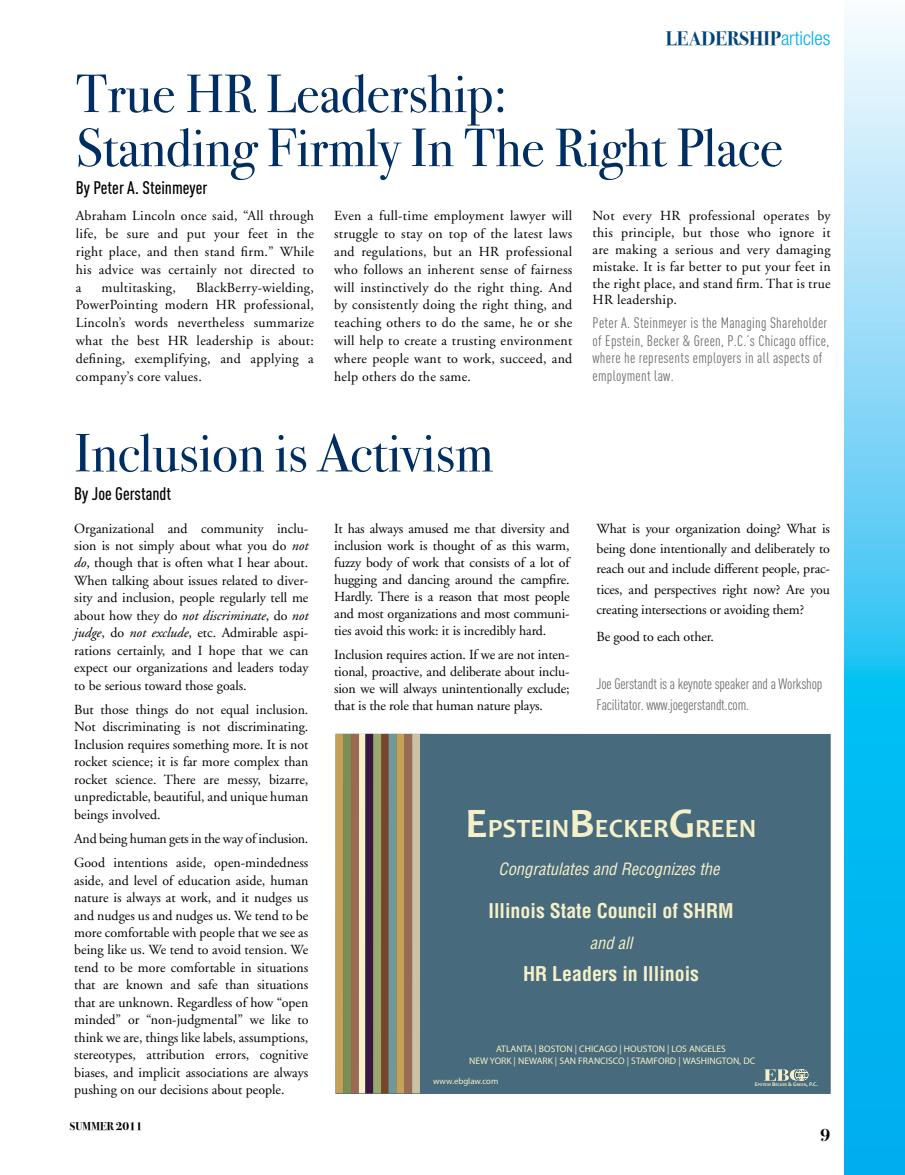
<style>
.page{position:relative;width:905px;height:1175px;background:#fff}
.page>*{position:absolute;margin:0;border:0;box-sizing:border-box;transform-origin:0 0}
.t1{font:54px/54px "Bodoni Svty Two ITCTT Book";color:#002d62}
.t2{font:700 26.55px "Candara";color:#f5f0c9}
.t3{font:700 condensed 19.8px "Helvetica";color:#f5f0c9}
.t4{font:19.5px "Bodoni Svty Two OSITCTT Bold";color:#00447c}
.t5{font:500 condensed 18px "DIN Pro";color:#000}
.t6{font:18px "Bodoni Svty Two OSITCTT Bold";color:#000}
.t7{font:italic condensed 16.5px "Helvetica";color:#f5f0c9}
.t8{font:15px/17.4px "DIN Cond";letter-spacing:.02em;color:#6d6e71}
.t9{font:15px/21px "DIN Cond";letter-spacing:-.01em;color:#6d6e71}
.t10{font:13.8px/17.4px "Adobe Garamond";color:#000;text-align:justify}
.t11{font:13.8px "Adobe Garamond";letter-spacing:.02em;color:#000}
.t12{font:11.25px "Bodoni Svty Two ITCTT Bold";color:#000}
.t13{font:9.45px/12.3px "Myriad Pro";color:#f5f0c9;text-align:center}
.t14{font:8.7px "Myriad Pro";color:#f5f0c9}
.t15{font:700 4.2px "Candara";color:#f5f0c9}
.s1{font-family:"Helvetica Neue";font-weight:300;font-stretch:condensed;color:#00aeef}
.s2{font-style:italic}
.s3{font-size:11.85px}
.s4{font-size:42.15px}
.s5{font-size:5.55px}
</style>
<div class="page">
<svg style="left:844px;top:15px;width:60px;height:1159px;background:#54ccf5"></svg>
<div style="left:428px;top:734px;width:402px;height:359px;background:#476a7c"></div>
<svg style="left:335px;top:734px;width:8px;height:359px;background:#c1a25c"></svg>
<div style="left:343px;top:734px;width:8px;height:359px;background:#7e8d52"></div>
<div style="left:351px;top:734px;width:8px;height:359px;background:#9a6a54"></div>
<div style="left:359px;top:734px;width:6px;height:359px;background:#f5f0c9"></div>
<div style="left:381px;top:734px;width:7px;height:359px;background:#77442c"></div>
<div style="left:388px;top:734px;width:8px;height:359px;background:#6e9997"></div>
<div style="left:396px;top:734px;width:8px;height:359px;background:#c4a156"></div>
<div style="left:404px;top:734px;width:8px;height:359px;background:#9a6b54"></div>
<div style="left:412px;top:734px;width:8px;height:359px;background:#cbc2a3"></div>
<div style="left:420px;top:734px;width:8px;height:359px;background:#49697c"></div>
<div style="left:365px;top:734px;width:8px;height:359px;background:#3b173f"></div>
<div style="left:373px;top:734px;width:8px;height:359px;background:#99a96e"></div>
<svg style="left:764px;top:1069px;width:44px;height:11px"></svg>
<h3 class="t4" style="left:665px;top:27px;width:166px">LEADERSHIP<span class="s1">articles</span></h3>
<h1 class="t1" style="left:76px;top:61px;width:708px">True HR Leadership:<br>Standing Firmly In The Right Place</h1>
<h3 class="t5" style="left:76px;top:177px;width:133px">By Peter A. Steinmeyer</h3>
<p class="t10" style="left:76px;top:207px;width:240px;line-height:17.9px">Abraham Lincoln once said, “All through life, be sure and put your feet in the right place, and then stand firm.” While his advice was certainly not directed to a</p>
<p class="t10" style="left:76px;top:278px;width:239px;line-height:17.9px;text-indent:120px">BlackBerry-wielding, PowerPointing modern HR professional, Lincoln’s words nevertheless summarize what the best HR leadership is about: defining, exemplifying, and applying a company’s core values.</p>
<p class="t11" style="left:102px;top:280px;width:76px">multitasking,</p>
<p class="t10" style="left:334px;top:207px;width:240px;line-height:17.9px">Even a full-time employment lawyer will struggle to stay on top of the latest laws and regulations, but an HR professional who follows an inherent sense of fairness will instinctively do the right thing. And by consistently doing the right thing, and teaching others to do the same, he or she will help to create a trusting environment where people want to work, succeed, and help others do the same.</p>
<p class="t10" style="left:592px;top:208px;width:240px;line-height:16.8px">Not every HR professional operates by this principle, but those who ignore it are making a serious and very damaging mistake. It is far better to put your feet in the right place, and stand firm. That is true HR leadership.</p>
<p class="t8" style="left:592px;top:314px;width:238px">Peter A. Steinmeyer is the Managing Shareholder of Epstein, Becker &amp; Green, P.C.’s Chicago office, where he represents employers in all aspects of employment law.</p>
<h1 class="t1" style="left:74px;top:420px;width:420px">Inclusion is Activism</h1>
<h3 class="t5" style="left:74px;top:483px;width:98px">By Joe Gerstandt</h3>
<p class="t10" style="left:74px;top:520px;width:236px">Organizational and community inclu&shy;sion is not simply about what you do <span class="s2">not do</span>, though that is often what I hear about.<br>When talking about issues related to diver&shy;sity and inclusion, people regularly tell me about how they do <span class="s2">not discriminate</span>, do <span class="s2">not judge</span>, do <span class="s2">not exclude</span>, etc. Admirable aspi&shy;rations certainly, and I hope that we can expect our organizations and leaders today to be serious toward those goals.</p>
<p class="t10" style="left:74px;top:701px;width:236px">But those things do not equal inclusion.<br>Not discriminating is not discriminating.<br>Inclusion requires something more. It is not rocket science; it is far more complex than rocket science. There are messy, bizarre, unpredictable, beautiful, and unique human beings involved.</p>
<p class="t10" style="left:74px;top:826px;width:236px;line-height:24.2px">And being human gets in the way of inclusion.<br>Good intentions aside, open-mindedness</p>
<p class="t10" style="left:74px;top:871px;width:236px">aside, and level of education aside, human nature is always at work, and it nudges us and nudges us and nudges us. We tend to be more comfortable with people that we see as being like us. We tend to avoid tension. We tend to be more comfortable in situations that are known and safe than situations that are unknown. Regardless of how “open minded” or “non-judgmental” we like to think we are, things like labels, assumptions, stereotypes, attribution errors, cognitive biases, and implicit associations are always pushing on our decisions about people.</p>
<p class="t12" style="left:70px;top:1117px;width:74px">SUMMER <span class="s3">2011</span></p>
<p class="t10" style="left:334px;top:520px;width:237px">It has always amused me that diversity and inclusion work is thought of as this warm, fuzzy body of work that consists of a lot of hugging and dancing around the campfire.<br>Hardly. There is a reason that most people and most organizations and most communi&shy;ties avoid this work: it is incredibly hard.</p>
<p class="t10" style="left:334px;top:646px;width:237px">Inclusion requires action. If we are not inten&shy;tional, proactive, and deliberate about inclu&shy;sion we will always unintentionally exclude; that is the role that human nature plays.</p>
<p class="t10" style="left:596px;top:518px;width:235px;line-height:20.4px">What is your organization doing? What is being done intentionally and deliberately to reach out and include different people, prac&shy;tices, and perspectives right now? Are you creating intersections or avoiding them?</p>
<p class="t10" style="left:596px;top:628px;width:119px">Be good to each other.</p>
<p class="t9" style="left:596px;top:673px;width:227px">Joe Gerstandt is a keynote speaker and a Workshop<br>Facilitator. www.joegerstandt.com.</p>
<h2 class="t2" style="left:465px;top:812px;width:292px"><span class="s4">E</span>PSTEIN<span class="s4">B</span>ECKER<span class="s4">G</span>REEN</h2>
<p class="t7" style="left:498px;top:859px;width:222px">Congratulates and Recognizes the</p>
<h3 class="t3" style="left:488px;top:898px;width:246px">Illinois State Council of SHRM</h3>
<p class="t7" style="left:589px;top:933px;width:44px">and all</p>
<h3 class="t3" style="left:523px;top:961px;width:177px">HR Leaders in Illinois</h3>
<p class="t13" style="left:469px;top:1042px;width:288px">ATLANTA | BOSTON | CHICAGO | HOUSTON | LOS ANGELES<br>NEW YORK | NEWARK | SAN FRANCISCO | STAMFORD | WASHINGTON, DC</p>
<p class="t14" style="left:433px;top:1075px;width:67px">www.ebglaw.com</p>
<p class="t15" style="left:755px;top:1081px;width:64px"><span class="s5">E</span>PSTEIN <span class="s5">B</span>ECKER <span class="s5">&amp; G</span>REEN<span class="s5">, P.C.</span></p>
<h3 class="t6" style="left:820px;top:1120px;width:11px">9</h3>
</div>
